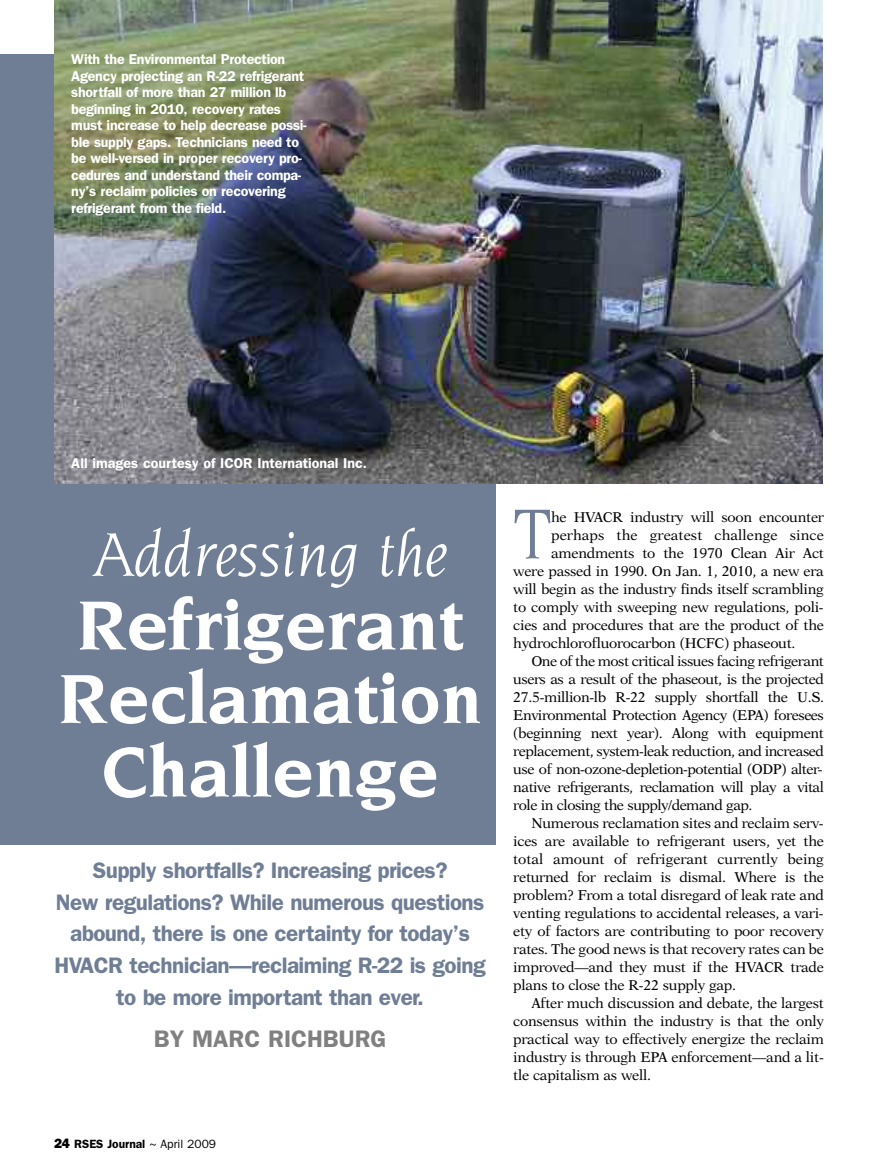
<style>
.page{position:relative;width:878px;height:1175px;background:#fff}
.page>*{position:absolute;margin:0;border:0;box-sizing:border-box;transform-origin:0 0}
.t1{font:76.35px "Novarese";color:#6f7d95}
.t2{font:700 75px/73.5px "Novarese";color:#fff;text-align:center}
.t3{font:italic 66.45px "Novarese";color:#fff}
.t4{font:600 24px "Franklin Gothic";color:#808080}
.t5{font:600 22.5px/31.5px "Franklin Gothic";letter-spacing:-.025em;color:#6f7d95;text-align:center}
.t6{font:14.25px "New Aster";letter-spacing:-.015em;color:#000}
.t7{font:600 14.25px/16.5px "Franklin Gothic";letter-spacing:-.02em;color:#fff}
.t8{font:14.25px "New Aster";letter-spacing:-.035em;color:#000}
.t9{font:600 14.25px "Franklin Gothic";color:#fff}
.t10{font:14.25px "New Aster";letter-spacing:.005em;color:#000}
.t11{font:600 12px "Franklin Gothic";color:#000}
.s1{font-weight:800;font-size:13.5px}
.s2{font-weight:400}
</style>
<div class="page">
<div style="left:0;top:54px;width:495px;height:790px;background:#6f7d95"></div>
<img style="left:54px;top:0;width:768px;height:484px">
<p class="t7" style="left:71px;top:51px;width:237px">With the Environmental Protection Agency projecting an R-22 refrigerant shortfall of more than 27 million lb beginning in 2010, recovery rates must increase to help decrease possi&shy;ble supply gaps. Technicians need to be well-versed in proper recovery pro&shy;cedures and understand their compa&shy;ny’s reclaim policies on recovering refrigerant from the field.</p>
<p class="t9" style="left:71px;top:454px;width:297px">All images courtesy of ICOR International Inc.</p>
<h3 class="t3" style="left:93px;top:527px;width:355px">Addressing the</h3>
<h2 class="t2" style="left:58px;top:591px;width:426px">Refrigerant<br>Reclamation<br>Challenge</h2>
<h3 class="t5" style="left:55px;top:855px;width:432px">Supply shortfalls? Increasing prices?<br>New regulations? While numerous questions abound, there is one certainty for today’s HVACR technician—reclaiming R-22 is going to be more important than ever.</h3>
<h3 class="t4" style="left:154px;top:1025px;width:234px">BY MARC RICHBURG</h3>
<p class="t11" style="left:54px;top:1136px;width:163px"><span class="s1">24</span> RSES Journal <span class="s2">~ April 2009</span></p>
<h1 class="t1" style="left:513px;top:502px;width:40px">T</h1>
<p class="t6" style="left:551px;top:511px;width:274px">he HVACR industry will soon encounter</p>
<p class="t10" style="left:551px;top:529px;width:274px">perhaps the greatest challenge since</p>
<p class="t6" style="left:551px;top:547px;width:274px">amendments to the 1970 Clean Air Act</p>
<p class="t6" style="left:513px;top:565px;width:312px">were passed in 1990. On Jan. 1, 2010, a new era</p>
<p class="t6" style="left:513px;top:583px;width:312px">will begin as the industry finds itself scrambling</p>
<p class="t6" style="left:513px;top:601px;width:312px">to comply with sweeping new regulations, poli-</p>
<p class="t6" style="left:513px;top:619px;width:312px">cies and procedures that are the product of the</p>
<p class="t6" style="left:513px;top:637px;width:284px">hydrochlorofluorocarbon (HCFC) phaseout.</p>
<p class="t8" style="left:531px;top:655px;width:294px">One of the most critical issues facing refrigerant</p>
<p class="t8" style="left:513px;top:673px;width:312px">users as a result of the phaseout, is the projected</p>
<p class="t6" style="left:513px;top:691px;width:312px">27.5-million-lb R-22 supply shortfall the U.S.</p>
<p class="t8" style="left:513px;top:709px;width:312px">Environmental Protection Agency (EPA) foresees</p>
<p class="t6" style="left:513px;top:727px;width:312px">(beginning next year). Along with equipment</p>
<p class="t8" style="left:513px;top:745px;width:312px">replacement, system-leak reduction, and increased</p>
<p class="t8" style="left:513px;top:763px;width:310px">use of non-ozone-depletion-potential (ODP) alter-</p>
<p class="t8" style="left:513px;top:781px;width:312px">native refrigerants, reclamation will play a vital</p>
<p class="t8" style="left:513px;top:799px;width:241px">role in closing the supply/demand gap.</p>
<p class="t6" style="left:531px;top:817px;width:294px">Numerous reclamation sites and reclaim serv-</p>
<p class="t6" style="left:513px;top:835px;width:312px">ices are available to refrigerant users, yet the</p>
<p class="t6" style="left:513px;top:853px;width:312px">total amount of refrigerant currently being</p>
<p class="t6" style="left:513px;top:871px;width:312px">returned for reclaim is dismal. Where is the</p>
<p class="t6" style="left:513px;top:889px;width:312px">problem? From a total disregard of leak rate and</p>
<p class="t6" style="left:513px;top:907px;width:312px">venting regulations to accidental releases, a vari-</p>
<p class="t6" style="left:513px;top:925px;width:312px">ety of factors are contributing to poor recovery</p>
<p class="t6" style="left:513px;top:943px;width:312px">rates. The good news is that recovery rates can be</p>
<p class="t6" style="left:513px;top:961px;width:312px">improved—and they must if the HVACR trade</p>
<p class="t6" style="left:513px;top:979px;width:224px">plans to close the R-22 supply gap.</p>
<p class="t6" style="left:531px;top:997px;width:294px">After much discussion and debate, the largest</p>
<p class="t6" style="left:513px;top:1015px;width:312px">consensus within the industry is that the only</p>
<p class="t6" style="left:513px;top:1033px;width:312px">practical way to effectively energize the reclaim</p>
<p class="t6" style="left:513px;top:1051px;width:312px">industry is through EPA enforcement—and a lit-</p>
<p class="t6" style="left:513px;top:1069px;width:139px">tle capitalism as well.</p>
</div>
